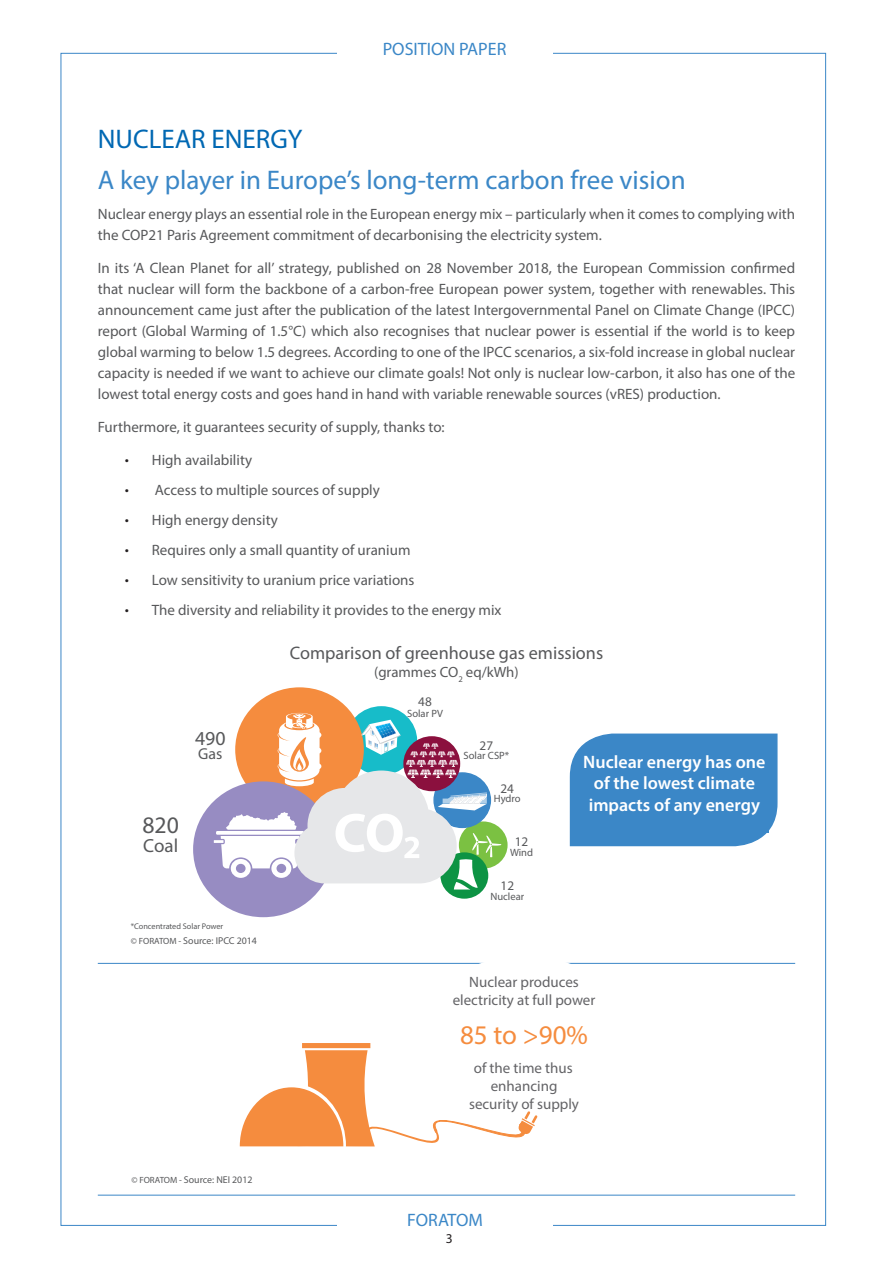
<style>
.page{position:relative;width:893px;height:1263px;background:#fff}
.page>*{position:absolute;margin:0;border:0;box-sizing:border-box;transform-origin:0 0}
.Sous_titre_beleu_fon{font:27px "Myriad Pro";color:#3b87c7}
.t1{font:27px "Myriad Pro";color:#0168b3}
.t2{font:27px "Myriad Pro";color:#f58c3e}
.t3{font:23.7px "Myriad Pro";color:#57585a}
.t4{font:19.8px "Myriad Pro";color:#57585a}
.t5{font:19.05px "Myriad Pro";color:#57585a}
.t6{font:18.15px "Myriad Pro";color:#57585a}
.t7{font:600 18px/21.6px "Myriad Pro";color:#fff;text-align:center}
.t8{font:18px "Myriad Pro";color:#3b87c7}
.t9{font:15.9px "Myriad Pro";color:#57585a}
.t10{font:15px/21px "Myriad Pro";color:#57585a}
.t11{font:15px/18px "Myriad Pro";color:#636366;text-align:center}
.t12{font:14.85px "Myriad Pro";color:#57585a}
.t13{font:13.5px "Myriad Pro";color:#231f20}
.t14{font:13.2px "Myriad Pro";color:#57585a}
.t15{font:10.5px "Myriad Pro";color:#57585a}
.t16{font:9.9px "Myriad Pro";color:#57585a}
.t17{font:8.25px "Myriad Pro";color:#57585a}
.s1{font-family:"Arial";font-size:12px;color:#231f20}
.s2{font-size:9px}
</style>
<div class="page">
<div style="left:346px;top:706px;width:71px;height:69px;background:#17bcc9;border-radius:50%"></div>
<div style="left:235px;top:687px;width:129px;height:125px;background:#f58c3e;border-radius:50%"></div>
<div style="left:193px;top:781px;width:140px;height:136px;background:#978cc2;border-radius:50%"></div>
<svg style="left:459px;top:821px;width:49px;height:48px"></svg>
<svg style="left:440px;top:852px;width:48px;height:47px"></svg>
<svg style="left:214px;top:713px;width:287px;height:176px"></svg>
<svg style="left:569px;top:733px;width:209px;height:114px;background:#5396ce"></svg>
<div style="left:580px;top:754px;width:189px;height:78px;background:#3b87c7"></div>
<hr style="left:98px;top:963px;width:697px;height:1px;background:#3b87c7">
<hr style="left:98px;top:1195px;width:697px;height:1px;background:#3b87c7">
<div style="left:411px;top:956px;width:228px;height:191px;background:#fff;border-radius:50%"></div>
<svg style="left:240px;top:1043px;width:298px;height:104px"></svg>
<p class="t8" style="left:383px;top:38px;width:125px">POSITION PAPER</p>
<p class="t1" style="left:98px;top:122px;width:206px">NUCLEAR ENERGY</p>
<p class="Sous_titre_beleu_fon" style="left:98px;top:164px;width:589px">A key player in Europe’s long-term carbon free vision</p>
<p class="t10" style="left:98px;top:203px;width:699px">Nuclear energy plays an essential role in the European energy mix – particularly when it comes to complying with the COP21 Paris Agreement commitment of decarbonising the electricity system.</p>
<p class="t10" style="left:98px;top:257px;width:699px;text-align:justify">In its ‘A Clean Planet for all’ strategy, published on 28 November 2018, the European Commission confirmed that nuclear will form the backbone of a carbon-free European power system, together with renewables. This announcement came just after the publication of the latest Intergovernmental Panel on Climate Change (IPCC) report (Global Warming of 1.5°C) which also recognises that nuclear power is essential if the world is to keep global warming to below 1.5 degrees. According to one of the IPCC scenarios, a six-fold increase in global nuclear capacity is needed if we want to achieve our climate goals! Not only is nuclear low-carbon, it also has one of the lowest total energy costs and goes hand in hand with variable renewable sources (vRES) production.</p>
<p class="t10" style="left:98px;top:416px;width:348px">Furthermore, it guarantees security of supply, thanks to:</p>
<p class="t10" style="left:125px;top:449px;width:129px"><span class="s1">•</span> High availability</p>
<p class="t10" style="left:125px;top:479px;width:256px"><span class="s1">•</span> Access to multiple sources of supply</p>
<p class="t10" style="left:125px;top:509px;width:155px"><span class="s1">•</span> High energy density</p>
<p class="t10" style="left:125px;top:539px;width:287px"><span class="s1">•</span> Requires only a small quantity of uranium</p>
<p class="t10" style="left:125px;top:569px;width:291px"><span class="s1">•</span> Low sensitivity to uranium price variations</p>
<p class="t10" style="left:125px;top:599px;width:378px"><span class="s1">•</span> The diversity and reliability it provides to the energy mix</p>
<p class="t6" style="left:290px;top:642px;width:315px">Comparison of greenhouse gas emissions</p>
<p class="t12" style="left:374px;top:663px;width:146px">(grammes CO<sub>2</sub> eq/kWh)</p>
<p class="t4" style="left:195px;top:726px;width:32px">490</p>
<p class="t9" style="left:198px;top:744px;width:26px">Gas</p>
<p class="t3" style="left:142px;top:811px;width:38px">820</p>
<p class="t5" style="left:143px;top:834px;width:36px">Coal</p>
<p class="t17" style="left:131px;top:921px;width:94px">*Concentrated Solar Power</p>
<p class="t16" style="left:131px;top:935px;width:128px"><span class="s2">© FORATOM -</span> Source: IPCC 2014</p>
<p class="t16" style="left:131px;top:1174px;width:123px"><span class="s2">© FORATOM -</span> Source: NEI 2012</p>
<p class="t14" style="left:418px;top:694px;width:15px">48</p>
<p class="t15" style="left:407px;top:706px;width:37px">Solar PV</p>
<p class="t14" style="left:480px;top:737px;width:15px">27</p>
<p class="t15" style="left:464px;top:749px;width:47px">Solar CSP*</p>
<p class="t14" style="left:500px;top:780px;width:15px">24</p>
<p class="t15" style="left:494px;top:792px;width:28px">Hydro</p>
<p class="t14" style="left:515px;top:833px;width:15px">12</p>
<p class="t15" style="left:510px;top:845px;width:25px">Wind</p>
<p class="t14" style="left:501px;top:878px;width:15px">12</p>
<p class="t15" style="left:490px;top:890px;width:35px">Nuclear</p>
<p class="t7" style="left:583px;top:750px;width:184px">Nuclear energy has one of the lowest climate impacts of any energy</p>
<p class="t11" style="left:453px;top:972px;width:144px">Nuclear produces electricity at full power</p>
<p class="t2" style="left:460px;top:1019px;width:129px">85 to &gt;90%</p>
<p class="t11" style="left:469px;top:1059px;width:111px">of the time thus enhancing security of supply</p>
<p class="t8" style="left:407px;top:1208px;width:77px">FORATOM</p>
<p class="t13" style="left:446px;top:1230px;width:8px">3</p>
</div>
